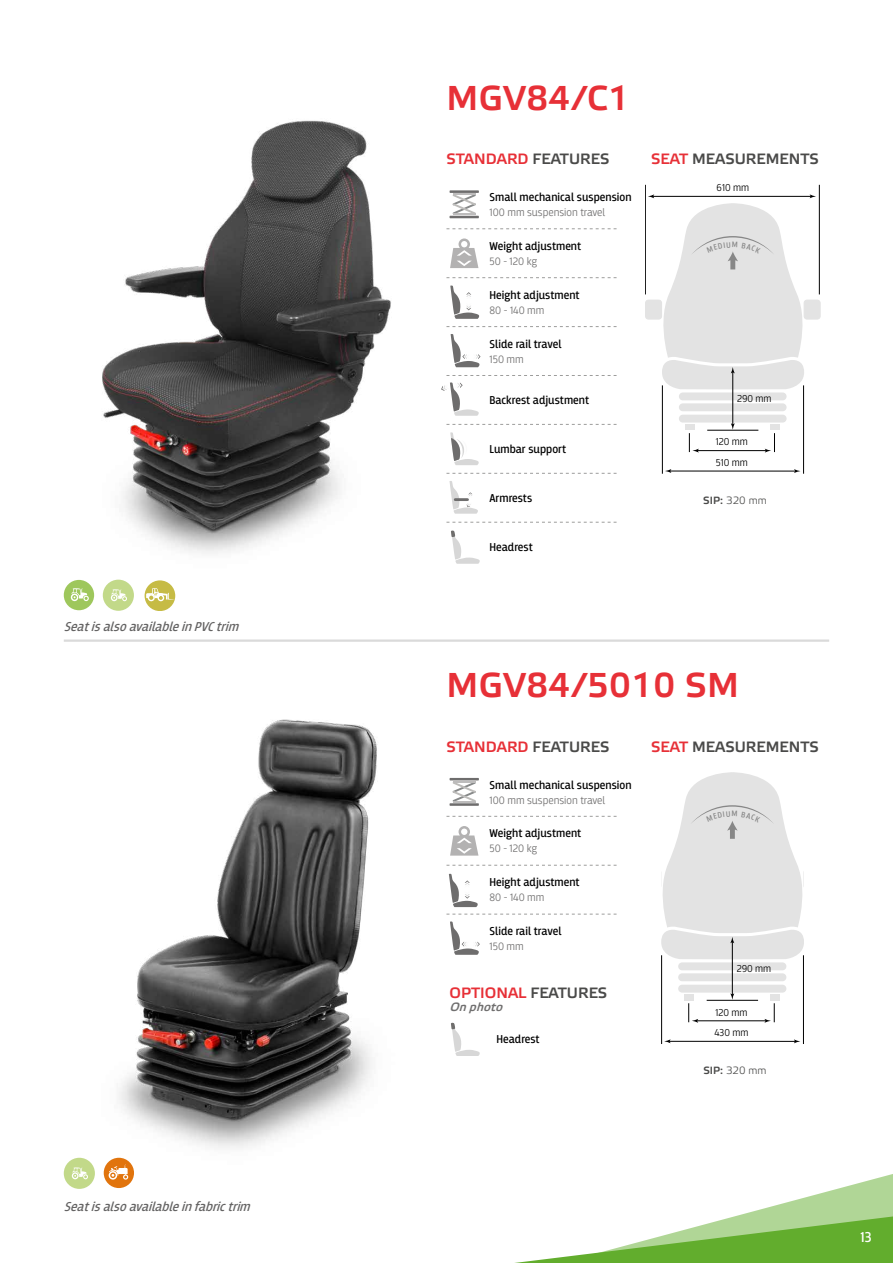
<style>
.page{position:relative;width:893px;height:1263px;background:#fff}
.page>*{position:absolute;margin:0;border:0;box-sizing:border-box;transform-origin:0 0}
.t1{font:700 34.5px "Elektra Light Pro";letter-spacing:.01em;color:#e73037}
.t2{font:700 15px "Elektra Light Pro";color:#e73037}
.t3{font:700 15px "Elektra Light Pro";color:#4a4a49}
.t4{font:15px "Breakers";color:#fff}
.t5{font:italic 13.5px "Breakers";color:#646363}
.t6{font:12px "Breakers";color:#000}
.t7{font:italic 700 12px "Elektra Light Pro";color:#706f6f}
.t8{font:300 11.25px "Breakers";color:#706f6f}
.t9{font:300 10.5px "Breakers";color:#000}
.t10{font:10.5px "Elektra Light Pro";color:#4a4a49}
.s1{color:#4a4a49}
.s2{color:#e73037}
.s3{font-weight:700}
</style>
<div class="page">
<svg style="left:528px;top:1174px;width:365px;height:89px"></svg>
<hr style="left:64px;top:639px;width:765px;height:3px;background:#dadada">
<svg style="left:451px;top:334px;width:30px;height:33px"></svg>
<svg style="left:441px;top:382px;width:38px;height:34px"></svg>
<svg style="left:446px;top:228px;width:171px;height:1px"></svg>
<svg style="left:446px;top:326px;width:171px;height:1px"></svg>
<svg style="left:446px;top:277px;width:171px;height:1px"></svg>
<div style="left:804px;top:300px;width:16px;height:19px;background:#e3e3e3;border-radius:3px"></div>
<div style="left:804px;top:300px;width:16px;height:19px;border:1px solid #e3e3e3;border-radius:3px"></div>
<div style="left:645px;top:300px;width:17px;height:19px;background:#e3e3e3;border-radius:3px"></div>
<div style="left:645px;top:300px;width:17px;height:19px;border:1px solid #e3e3e3;border-radius:3px"></div>
<div style="left:679px;top:392px;width:108px;height:8px;background:#e3e3e3;border-radius:4px"></div>
<div style="left:679px;top:403px;width:108px;height:8px;background:#e3e3e3;border-radius:4px"></div>
<div style="left:679px;top:415px;width:108px;height:8px;background:#e3e3e3;border-radius:4px"></div>
<div style="left:685px;top:424px;width:9px;height:6px;background:#e3e3e3"></div>
<div style="left:770px;top:424px;width:10px;height:6px;background:#e3e3e3"></div>
<hr style="left:645px;top:185px;width:1px;height:109px;background:#000">
<hr style="left:819px;top:185px;width:1px;height:109px;background:#000">
<hr style="left:662px;top:385px;width:1px;height:89px;background:#000">
<hr style="left:707px;top:430px;width:51px;height:1px;background:#000">
<hr style="left:803px;top:385px;width:1px;height:89px;background:#000">
<hr style="left:669px;top:471px;width:127px;height:1px;background:#000">
<svg style="left:665px;top:469px;width:6px;height:4px"></svg>
<svg style="left:794px;top:469px;width:6px;height:4px"></svg>
<hr style="left:697px;top:450px;width:70px;height:1px;background:#000">
<svg style="left:689px;top:433px;width:10px;height:19px"></svg>
<svg style="left:765px;top:433px;width:10px;height:19px"></svg>
<hr style="left:732px;top:371px;width:1px;height:54px;background:#000">
<svg style="left:731px;top:423px;width:4px;height:7px"></svg>
<svg style="left:449px;top:481px;width:29px;height:33px"></svg>
<svg style="left:446px;top:522px;width:171px;height:1px"></svg>
<svg style="left:451px;top:530px;width:29px;height:34px"></svg>
<svg style="left:453px;top:195px;width:23px;height:18px"></svg>
<hr style="left:450px;top:190px;width:29px;height:3px;background:#6e6d6d">
<hr style="left:453px;top:193px;width:23px;height:2px;background:#bdbcbc">
<hr style="left:450px;top:216px;width:29px;height:2px;background:#6e6d6d">
<hr style="left:453px;top:213px;width:23px;height:2px;background:#bdbcbc">
<svg style="left:450px;top:285px;width:29px;height:34px"></svg>
<svg style="left:450px;top:432px;width:29px;height:33px"></svg>
<svg style="left:446px;top:375px;width:171px;height:1px"></svg>
<svg style="left:446px;top:424px;width:171px;height:1px"></svg>
<img style="left:63px;top:120px;width:328px;height:491px">
<div style="left:64px;top:580px;width:30px;height:30px;background:#9ec75c;border-radius:50%"></div>
<svg style="left:71px;top:588px;width:18px;height:13px"></svg>
<div style="left:103px;top:580px;width:31px;height:31px;background:#c2d989;border-radius:50%"></div>
<svg style="left:111px;top:589px;width:16px;height:12px"></svg>
<svg style="left:446px;top:473px;width:171px;height:1px"></svg>
<div style="left:145px;top:580px;width:30px;height:31px;background:#c6bb45;border-radius:50%"></div>
<svg style="left:146px;top:588px;width:28px;height:13px"></svg>
<svg style="left:450px;top:238px;width:28px;height:30px"></svg>
<svg style="left:450px;top:921px;width:30px;height:34px"></svg>
<svg style="left:453px;top:783px;width:23px;height:18px"></svg>
<hr style="left:450px;top:778px;width:29px;height:2px;background:#6e6d6d">
<hr style="left:453px;top:781px;width:23px;height:2px;background:#bdbcbc">
<hr style="left:450px;top:803px;width:29px;height:3px;background:#6e6d6d">
<hr style="left:453px;top:801px;width:23px;height:2px;background:#bdbcbc">
<svg style="left:446px;top:816px;width:171px;height:1px"></svg>
<div style="left:678px;top:962px;width:108px;height:8px;background:#e3e3e3;border-radius:4px"></div>
<div style="left:678px;top:973px;width:108px;height:8px;background:#e3e3e3;border-radius:4px"></div>
<div style="left:678px;top:985px;width:108px;height:7px;background:#e3e3e3;border-radius:4px"></div>
<div style="left:684px;top:994px;width:10px;height:6px;background:#e3e3e3"></div>
<div style="left:770px;top:994px;width:10px;height:6px;background:#e3e3e3"></div>
<hr style="left:661px;top:767px;width:1px;height:97px;background:#000">
<hr style="left:819px;top:767px;width:1px;height:97px;background:#000">
<hr style="left:661px;top:955px;width:1px;height:89px;background:#000">
<hr style="left:707px;top:1000px;width:51px;height:1px;background:#000">
<hr style="left:803px;top:955px;width:1px;height:89px;background:#000">
<hr style="left:661px;top:767px;width:143px;height:1px;background:#000">
<hr style="left:668px;top:1041px;width:128px;height:1px;background:#000">
<svg style="left:664px;top:1039px;width:7px;height:4px"></svg>
<svg style="left:794px;top:1039px;width:6px;height:4px"></svg>
<hr style="left:696px;top:1020px;width:71px;height:1px;background:#000">
<svg style="left:688px;top:1003px;width:10px;height:20px"></svg>
<svg style="left:764px;top:1003px;width:11px;height:20px"></svg>
<hr style="left:732px;top:941px;width:1px;height:54px;background:#000">
<svg style="left:730px;top:993px;width:4px;height:7px"></svg>
<svg style="left:446px;top:865px;width:171px;height:1px"></svg>
<svg style="left:449px;top:874px;width:29px;height:33px"></svg>
<svg style="left:446px;top:914px;width:171px;height:1px"></svg>
<svg style="left:450px;top:826px;width:28px;height:30px"></svg>
<svg style="left:451px;top:1022px;width:29px;height:34px"></svg>
<img style="left:63px;top:719px;width:314px;height:470px">
<div style="left:64px;top:1158px;width:31px;height:31px;background:#c2d989;border-radius:50%"></div>
<svg style="left:72px;top:1167px;width:16px;height:12px"></svg>
<div style="left:104px;top:1158px;width:30px;height:30px;background:#e1740d;border-radius:50%"></div>
<svg style="left:109px;top:1164px;width:19px;height:15px"></svg>
<svg style="left:648px;top:194px;width:168px;height:200px"></svg>
<svg style="left:661px;top:772px;width:143px;height:192px"></svg>
<p class="t5" style="left:64px;top:619px;width:180px">SeatisalsoavailableinPVCtrim</p>
<p class="t5" style="left:64px;top:1198px;width:192px">Seatisalsoavailableinfabrictrim</p>
<h1 class="t1" style="left:446px;top:79px;width:185px">MGV84/C1</h1>
<p class="t2" style="left:446px;top:151px;width:164px">STANDARD <span class="s1">FEATURES</span></p>
<p class="t3" style="left:651px;top:151px;width:169px"><span class="s2">SEAT</span> MEASUREMENTS</p>
<p class="t6" style="left:489px;top:190px;width:144px">Small mechanical suspension</p>
<p class="t8" style="left:489px;top:206px;width:117px">100 mm suspension travel</p>
<p class="t6" style="left:489px;top:239px;width:93px">Weight adjustment</p>
<p class="t8" style="left:489px;top:255px;width:49px">50 - 120 kg</p>
<p class="t6" style="left:489px;top:288px;width:92px">Height adjustment</p>
<p class="t8" style="left:489px;top:304px;width:56px">80 - 140 mm</p>
<p class="t6" style="left:489px;top:337px;width:74px">Slide rail travel</p>
<p class="t8" style="left:489px;top:353px;width:36px">150 mm</p>
<p class="t6" style="left:489px;top:393px;width:101px">Backrest adjustment</p>
<p class="t6" style="left:489px;top:442px;width:78px">Lumbar support</p>
<p class="t6" style="left:489px;top:491px;width:44px">Armrests</p>
<p class="t6" style="left:489px;top:540px;width:45px">Headrest</p>
<p class="t9" style="left:717px;top:181px;width:34px">610 mm</p>
<p class="t9" style="left:737px;top:392px;width:36px">290 mm</p>
<p class="t9" style="left:716px;top:436px;width:34px">120 mm</p>
<p class="t9" style="left:716px;top:456px;width:34px">510 mm</p>
<p class="t10" style="left:703px;top:494px;width:65px"><span class="s3">SIP:</span> 320 mm</p>
<h1 class="t1" style="left:446px;top:667px;width:294px">MGV84/5010 SM</h1>
<p class="t2" style="left:446px;top:739px;width:164px">STANDARD <span class="s1">FEATURES</span></p>
<p class="t3" style="left:651px;top:739px;width:169px"><span class="s2">SEAT</span> MEASUREMENTS</p>
<p class="t6" style="left:489px;top:778px;width:144px">Small mechanical suspension</p>
<p class="t8" style="left:489px;top:793px;width:117px">100 mm suspension travel</p>
<p class="t6" style="left:489px;top:826px;width:93px">Weight adjustment</p>
<p class="t8" style="left:489px;top:842px;width:49px">50 - 120 kg</p>
<p class="t6" style="left:489px;top:875px;width:92px">Height adjustment</p>
<p class="t8" style="left:489px;top:891px;width:56px">80 - 140 mm</p>
<p class="t6" style="left:489px;top:924px;width:74px">Slide rail travel</p>
<p class="t8" style="left:489px;top:940px;width:36px">150 mm</p>
<p class="t2" style="left:449px;top:984px;width:159px">OPTIONAL <span class="s1">FEATURES</span></p>
<p class="t7" style="left:449px;top:1000px;width:58px">Onphoto</p>
<p class="t6" style="left:496px;top:1032px;width:45px">Headrest</p>
<p class="t9" style="left:737px;top:962px;width:36px">290 mm</p>
<p class="t9" style="left:715px;top:1006px;width:34px">120 mm</p>
<p class="t9" style="left:714px;top:1027px;width:35px">430 mm</p>
<p class="t10" style="left:703px;top:1065px;width:65px"><span class="s3">SIP:</span> 320 mm</p>
<p class="t4" style="left:861px;top:1228px;width:13px">13</p>
</div>
